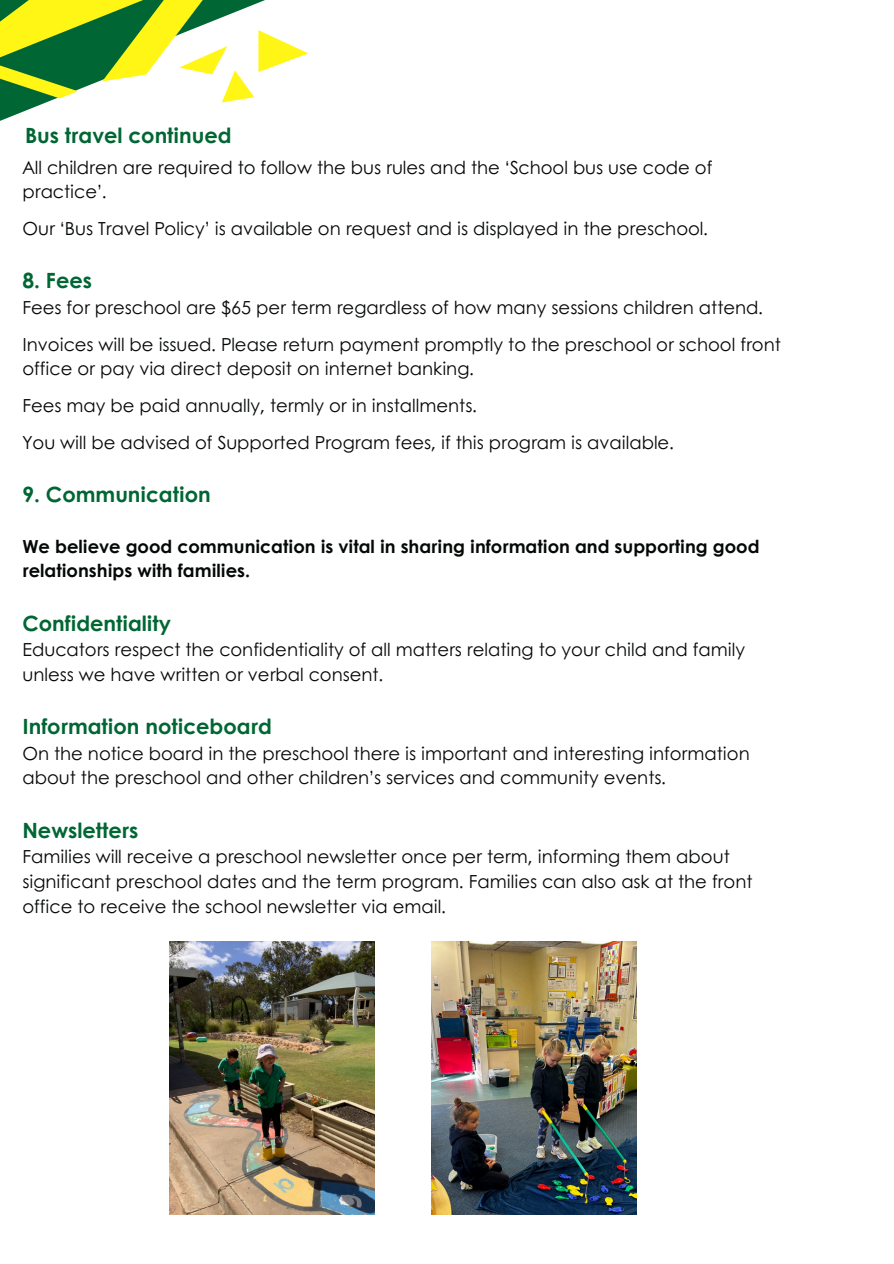
<style>
.page{position:relative;width:894px;height:1264px;background:#fff}
.page>*{position:absolute;margin:0;border:0;box-sizing:border-box;transform-origin:0 0}
.t1{font:700 21px "Century Gothic";color:#063}
.t2{font:18px/24.8px "Century Gothic";color:#050906}
.t3{font:700 18px/24.8px "Century Gothic";color:#050906}
</style>
<div class="page">
<svg style="left:0;top:0;width:309px;height:121px"></svg>
<img style="left:169px;top:941px;width:205px;height:273px">
<img style="left:431px;top:941px;width:205px;height:273px">
<p class="t1" style="left:25px;top:119px;width:208px">Bus travel continued</p>
<p class="t2" style="left:22px;top:154px;width:691px">All children are required to follow the bus rules and the ‘School bus use code of practice’.</p>
<h1 class="t2" style="left:22px;top:215px;width:687px">Our ‘Bus Travel Policy’ is available on request and is displayed in the preschool.</h1>
<p class="t1" style="left:22px;top:265px;width:71px">8. Fees</p>
<p class="t2" style="left:22px;top:294px;width:742px">Fees for preschool are $65 per term regardless of how many sessions children attend.</p>
<p class="t2" style="left:22px;top:331px;width:759px">Invoices will be issued. Please return payment promptly to the preschool or school front office or pay via direct deposit on internet banking.</p>
<p class="t2" style="left:22px;top:392px;width:456px">Fees may be paid annually, termly or in installments.</p>
<p class="t2" style="left:22px;top:429px;width:652px">You will be advised of Supported Program fees, if this program is available.</p>
<p class="t1" style="left:22px;top:478px;width:190px">9. Communication</p>
<p class="t3" style="left:22px;top:533px;width:738px">We believe good communication is vital in sharing information and supporting good relationships with families.</p>
<h1 class="t1" style="left:22px;top:607px;width:150px">Confidentiality</h1>
<h2 class="t2" style="left:22px;top:636px;width:723px">Educators respect the confidentiality of all matters relating to your child and family unless we have written or verbal consent.</h2>
<p class="t1" style="left:22px;top:710px;width:251px">Information noticeboard</p>
<p class="t2" style="left:22px;top:740px;width:728px">On the notice board in the preschool there is important and interesting information about the preschool and other children’s services and community events.</p>
<p class="t1" style="left:22px;top:814px;width:117px">Newsletters</p>
<p class="t2" style="left:22px;top:843px;width:731px">Families will receive a preschool newsletter once per term, informing them about significant preschool dates and the term program. Families can also ask at the front office to receive the school newsletter via email.</p>
</div>
